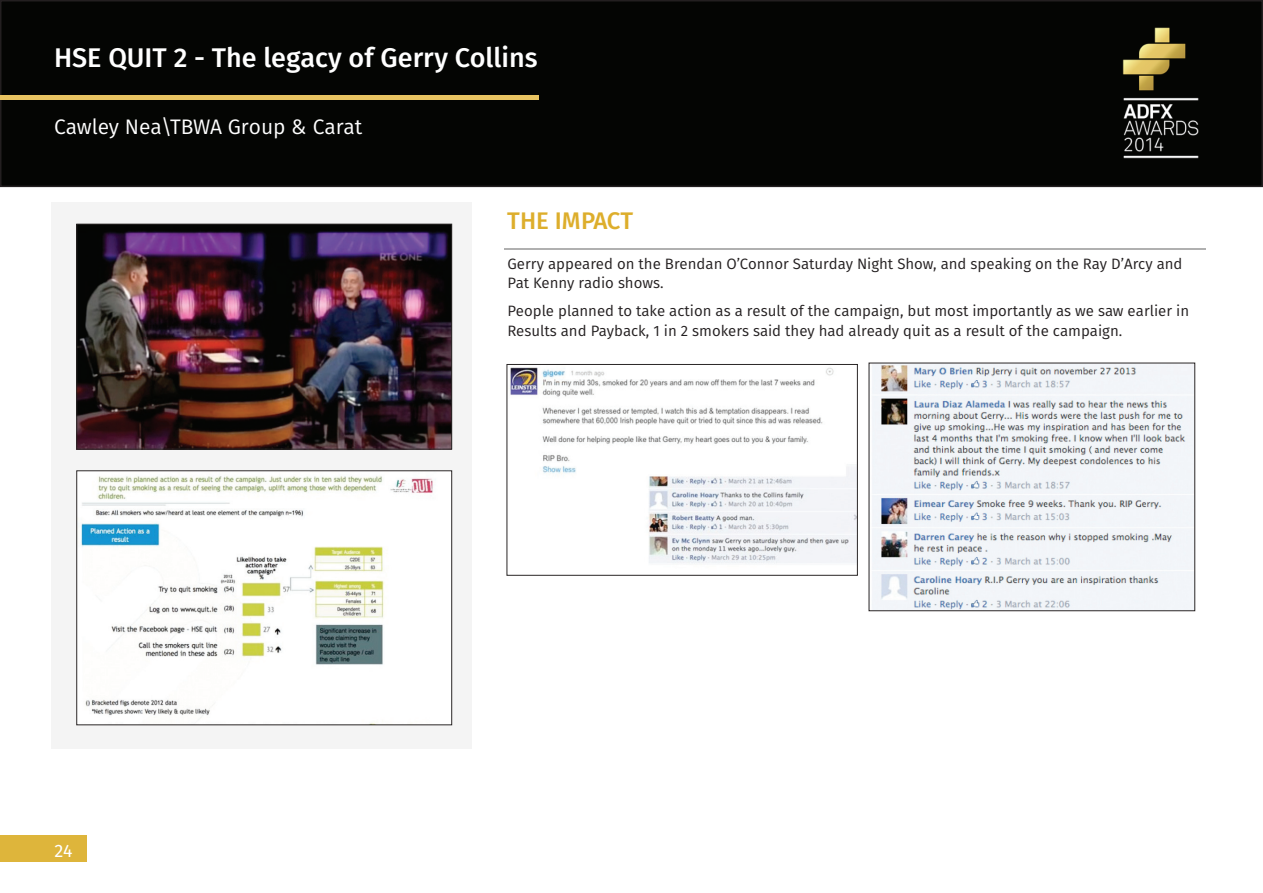
<style>
.page{position:relative;width:1263px;height:893px;background:#fff}
.page>*{position:absolute;margin:0;border:0;box-sizing:border-box;transform-origin:0 0}
.t1{font:500 27px "Fira Sans";color:#fff}
.t2{font:500 24px "Fira Sans";color:#ddae2c}
.t3{font:21px "Fira Sans";color:#fff}
.t4{font:18px "Fira Sans OT";color:#fff}
.t5{font:15px/19.5px "Fira Sans";color:#231f20}
</style>
<div class="page">
<div style="left:3px;top:3px;width:1257px;height:181px;background:#040503"></div>
<div style="left:0;top:0;width:1263px;height:187px;border:2px solid #231f20"></div>
<div style="left:0;top:836px;width:86px;height:26px;background:#deb53b"></div>
<hr style="left:0;top:95px;width:539px;height:4px;background:#e8c361">
<hr style="left:504px;top:248px;width:701px;height:1px;background:#b0b0b0">
<svg style="left:51px;top:202px;width:420px;height:546px;fill:#f4f4f4"></svg>
<img style="left:79px;top:226px;width:371px;height:221px">
<div style="left:77px;top:224px;width:375px;height:225px;border:1px solid #2a2626"></div>
<img style="left:510px;top:367px;width:345px;height:197px">
<div style="left:507px;top:364px;width:350px;height:211px;border:1px solid #2a2626"></div>
<img style="left:872px;top:365px;width:321px;height:244px">
<img style="left:79px;top:473px;width:371px;height:250px">
<h1 class="t1" style="left:54px;top:39px;width:485px">HSE QUIT 2 - The legacy of Gerry Collins</h1>
<h3 class="t3" style="left:54px;top:112px;width:310px">Cawley Nea\TBWA Group &amp; Carat</h3>
<h2 class="t2" style="left:507px;top:204px;width:127px">THE IMPACT</h2>
<p class="t5" style="left:507px;top:255px;width:676px">Gerry appeared on the Brendan O’Connor Saturday Night Show, and speaking on the Ray D’Arcy and<br>Pat Kenny radio shows.</p>
<p class="t5" style="left:507px;top:303px;width:683px">People planned to take action as a result of the campaign, but most importantly as we saw earlier in<br>Results and Payback, 1 in 2 smokers said they had already quit as a result of the campaign.</p>
<p class="t4" style="left:54px;top:838px;width:20px">24</p>
</div>
